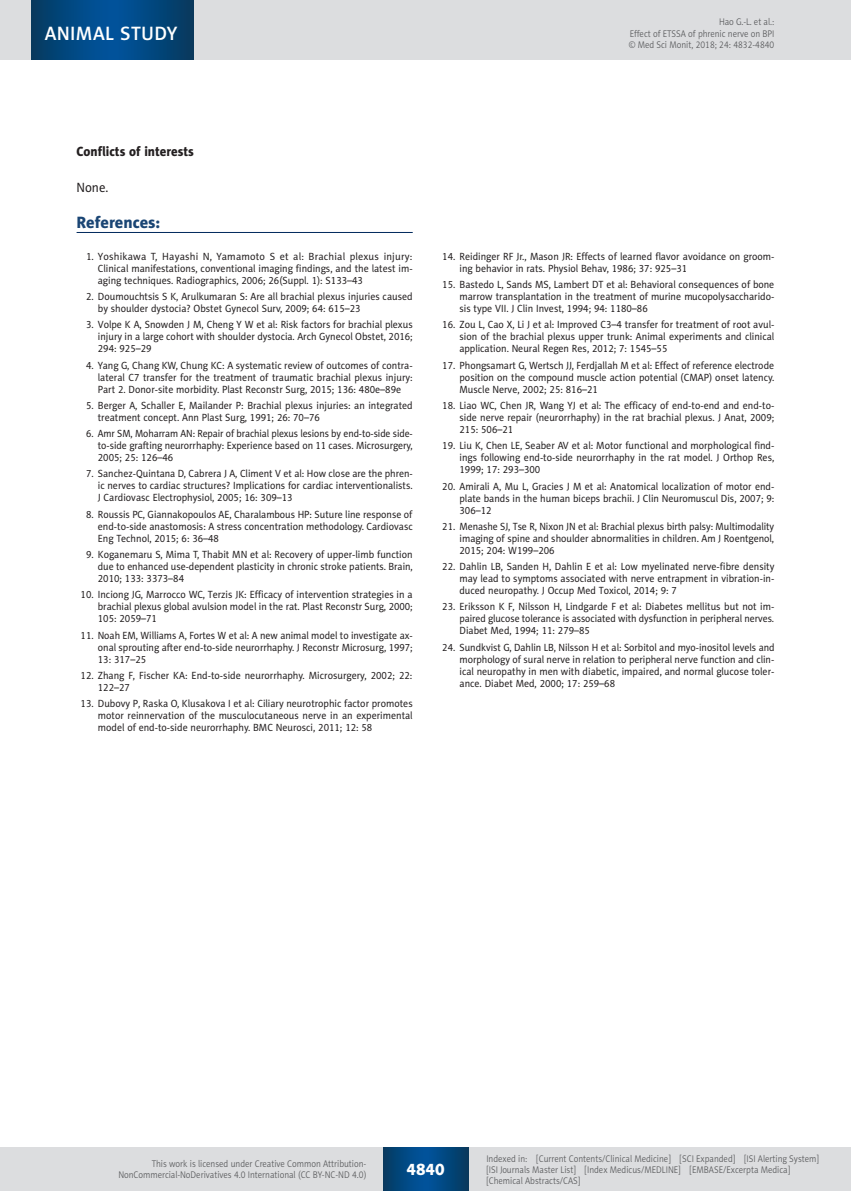
<style>
.page{position:relative;width:851px;height:1191px;background:#fff}
.page>*{position:absolute;margin:0;border:0;box-sizing:border-box;transform-origin:0 0}
.t1{font:19.5px "Naomi Sans EFN Medium";letter-spacing:.015em;color:#fff}
.MSM_Referencje_Tytul{font:16.5px "Naomi Sans EFN Heavy";color:#1a4574}
.t2{font:16.5px "Naomi Sans EFN Heavy";color:#fff}
.MSM_Headline_2{font:13.5px "Naomi Sans EFN Heavy";color:#231f20;scale:.95 1}
.MSM_Body{font:13.5px "Naomi Sans EFN";color:#231f20;scale:.95 1}
.MSM_Referencje_punkt{font:10.5px/12px "Naomi Sans EFN";color:#231f20;text-align:justify;scale:.95 1}
.MSM_Referencje_punkt-2{font:10.5px/12px "Naomi Sans EFN";color:#231f20;text-align:justify;scale:.94 1}
.MSM_Referencje_punkt-3{font:10.5px/12px "Naomi Sans EFN";color:#231f20;text-align:justify}
.MSM_Referencje_punkt-4{font:10.5px/12px "Naomi Sans EFN";color:#231f20;text-align:justify;scale:.93 1}
.t3{font:9.75px/11.2px "Naomi Sans EFN Light";color:#57585a;scale:.9 1}
</style>
<div class="page">
<hr style="left:77px;top:232px;width:335px;height:1px;background:#00295c">
<div style="left:0;top:1148px;width:850px;height:43px;background:#dcdddf"></div>
<svg style="left:383px;top:1147px;width:85px;height:43px"></svg>
<div style="left:0;top:0;width:850px;height:60px;background:#dcdddf"></div>
<svg style="left:32px;top:0;width:161px;height:60px"></svg>
<h1 class="t1" style="left:45px;top:22px;width:134px">ANIMAL STUDY</h1>
<p class="t3" style="left:628px;top:16px;width:163px;text-align:justify;text-indent:90px">Hao G.-L. et al.:<br>Effect of ETSSA of phrenic nerve on BPI © Med Sci Monit, 2018; 24: 4832-4840</p>
<p class="MSM_Headline_2" style="left:77px;top:143px;width:125px">Conflicts of interests</p>
<p class="MSM_Body" style="left:77px;top:179px;width:35px">None.</p>
<p class="MSM_Referencje_Tytul" style="left:77px;top:212px;width:85px">References:</p>
<p class="MSM_Referencje_punkt-3" style="left:98px;top:250px;width:316px;text-indent:-12px">1. Yoshikawa T, Hayashi N, Yamamoto S et al: Brachial plexus injury:<br>Clinical manifestations, conventional imaging findings, and the latest im&shy;aging techniques. Radiographics, 2006; 26(Suppl. 1): S133–43</p>
<p class="MSM_Referencje_punkt" style="left:98px;top:291px;width:333px;text-indent:-12px">2. Doumouchtsis S K, Arulkumaran S: Are all brachial plexus injuries caused by shoulder dystocia? Obstet Gynecol Surv, 2009; 64: 615–23</p>
<p class="MSM_Referencje_punkt" style="left:98px;top:319px;width:333px;text-indent:-12px">3. Volpe K A, Snowden J M, Cheng Y W et al: Risk factors for brachial plexus injury in a large cohort with shoulder dystocia. Arch Gynecol Obstet, 2016; 294: 925–29</p>
<p class="MSM_Referencje_punkt" style="left:98px;top:359px;width:333px;text-indent:-12px">4. Yang G, Chang KW, Chung KC: A systematic review of outcomes of contra&shy;lateral C7 transfer for the treatment of traumatic brachial plexus injury:<br>Part 2. Donor-site morbidity. Plast Reconstr Surg, 2015; 136: 480e–89e</p>
<p class="MSM_Referencje_punkt" style="left:98px;top:399px;width:333px;text-indent:-12px">5. Berger A, Schaller E, Mailander P: Brachial plexus injuries: an integrated treatment concept. Ann Plast Surg, 1991; 26: 70–76</p>
<p class="MSM_Referencje_punkt-4" style="left:98px;top:428px;width:340px;text-indent:-12px">6. Amr SM, Moharram AN: Repair of brachial plexus lesions by end-to-side side&shy;to-side grafting neurorrhaphy: Experience based on 11 cases. Microsurgery, 2005; 25: 126–46</p>
<p class="MSM_Referencje_punkt-2" style="left:98px;top:468px;width:336px;text-indent:-12px">7. Sanchez-Quintana D, Cabrera J A, Climent V et al: How close are the phren&shy;ic nerves to cardiac structures? Implications for cardiac interventionalists.<br>J Cardiovasc Electrophysiol, 2005; 16: 309–13</p>
<p class="MSM_Referencje_punkt" style="left:98px;top:508px;width:333px;text-indent:-12px">8. Roussis PC, Giannakopoulos AE, Charalambous HP: Suture line response of end-to-side anastomosis: A stress concentration methodology. Cardiovasc Eng Technol, 2015; 6: 36–48</p>
<p class="MSM_Referencje_punkt" style="left:98px;top:548px;width:333px;text-indent:-12px">9. Koganemaru S, Mima T, Thabit MN et al: Recovery of upper-limb function due to enhanced use-dependent plasticity in chronic stroke patients. Brain, 2010; 133: 3373–84</p>
<p class="MSM_Referencje_punkt" style="left:98px;top:589px;width:333px;text-indent:-17px">10. Inciong JG, Marrocco WC, Terzis JK: Efficacy of intervention strategies in a brachial plexus global avulsion model in the rat. Plast Reconstr Surg, 2000; 105: 2059–71</p>
<p class="MSM_Referencje_punkt-2" style="left:98px;top:629px;width:336px;text-indent:-17px">11. Noah EM, Williams A, Fortes W et al: A new animal model to investigate ax&shy;onal sprouting after end-to-side neurorrhaphy. J Reconstr Microsurg, 1997; 13: 317–25</p>
<p class="MSM_Referencje_punkt" style="left:98px;top:669px;width:332px;text-indent:-17px">12. Zhang F, Fischer KA: End-to-side neurorrhaphy. Microsurgery, 2002; 22:<br>122–27</p>
<p class="MSM_Referencje_punkt" style="left:98px;top:697px;width:333px;text-indent:-17px">13. Dubovy P, Raska O, Klusakova I et al: Ciliary neurotrophic factor promotes motor reinnervation of the musculocutaneous nerve in an experimental model of end-to-side neurorrhaphy. BMC Neurosci, 2011; 12: 58</p>
<p class="MSM_Referencje_punkt" style="left:459px;top:250px;width:333px;text-indent:-17px">14. Reidinger RF Jr., Mason JR: Effects of learned flavor avoidance on groom&shy;ing behavior in rats. Physiol Behav, 1986; 37: 925–31</p>
<p class="MSM_Referencje_punkt" style="left:459px;top:279px;width:333px;text-indent:-17px">15. Bastedo L, Sands MS, Lambert DT et al: Behavioral consequences of bone marrow transplantation in the treatment of murine mucopolysaccharido&shy;sis type VII. J Clin Invest, 1994; 94: 1180–86</p>
<p class="MSM_Referencje_punkt" style="left:459px;top:319px;width:333px;text-indent:-17px">16. Zou L, Cao X, Li J et al: Improved C3–4 transfer for treatment of root avul&shy;sion of the brachial plexus upper trunk: Animal experiments and clinical application. Neural Regen Res, 2012; 7: 1545–55</p>
<p class="MSM_Referencje_punkt" style="left:459px;top:359px;width:333px;text-indent:-17px">17. Phongsamart G, Wertsch JJ, Ferdjallah M et al: Effect of reference electrode position on the compound muscle action potential (CMAP) onset latency.<br>Muscle Nerve, 2002; 25: 816–21</p>
<p class="MSM_Referencje_punkt" style="left:459px;top:399px;width:333px;text-indent:-17px">18. Liao WC, Chen JR, Wang YJ et al: The efficacy of end-to-end and end-to&shy;side nerve repair (neurorrhaphy) in the rat brachial plexus. J Anat, 2009; 215: 506–21</p>
<p class="MSM_Referencje_punkt" style="left:459px;top:440px;width:333px;text-indent:-17px">19. Liu K, Chen LE, Seaber AV et al: Motor functional and morphological find&shy;ings following end-to-side neurorrhaphy in the rat model. J Orthop Res, 1999; 17: 293–300</p>
<p class="MSM_Referencje_punkt" style="left:459px;top:480px;width:333px;text-indent:-17px">20. Amirali A, Mu L, Gracies J M et al: Anatomical localization of motor end&shy;plate bands in the human biceps brachii. J Clin Neuromuscul Dis, 2007; 9:<br>306–12</p>
<p class="MSM_Referencje_punkt-2" style="left:459px;top:520px;width:336px;text-indent:-17px">21. Menashe SJ, Tse R, Nixon JN et al: Brachial plexus birth palsy: Multimodality imaging of spine and shoulder abnormalities in children. Am J Roentgenol, 2015; 204: W199–206</p>
<p class="MSM_Referencje_punkt" style="left:459px;top:560px;width:333px;text-indent:-17px">22. Dahlin LB, Sanden H, Dahlin E et al: Low myelinated nerve-fibre density may lead to symptoms associated with nerve entrapment in vibration-in&shy;duced neuropathy. J Occup Med Toxicol, 2014; 9: 7</p>
<p class="MSM_Referencje_punkt" style="left:459px;top:601px;width:333px;text-indent:-17px">23. Eriksson K F, Nilsson H, Lindgarde F et al: Diabetes mellitus but not im&shy;paired glucose tolerance is associated with dysfunction in peripheral nerves.<br>Diabet Med, 1994; 11: 279–85</p>
<p class="MSM_Referencje_punkt-2" style="left:459px;top:641px;width:336px;text-indent:-17px">24. Sundkvist G, Dahlin LB, Nilsson H et al: Sorbitol and myo-inositol levels and morphology of sural nerve in relation to peripheral nerve function and clin&shy;ical neuropathy in men with diabetic, impaired, and normal glucose toler&shy;ance. Diabet Med, 2000; 17: 259–68</p>
<p class="t3" style="left:118px;top:1158px;width:277px;text-align:right">This work is licensed under Creative Common Attribution-<br>NonCommercial-NoDerivatives 4.0 International (CC BY-NC-ND 4.0)</p>
<h2 class="t2" style="left:406px;top:1159px;width:40px">4840</h2>
<p class="t3" style="left:486px;top:1152px;width:371px">Indexed in: [Current Contents/Clinical Medicine] [SCI Expanded] [ISI Alerting System] [ISI Journals Master List] [Index Medicus/MEDLINE] [EMBASE/Excerpta Medica] [Chemical Abstracts/CAS]</p>
</div>
